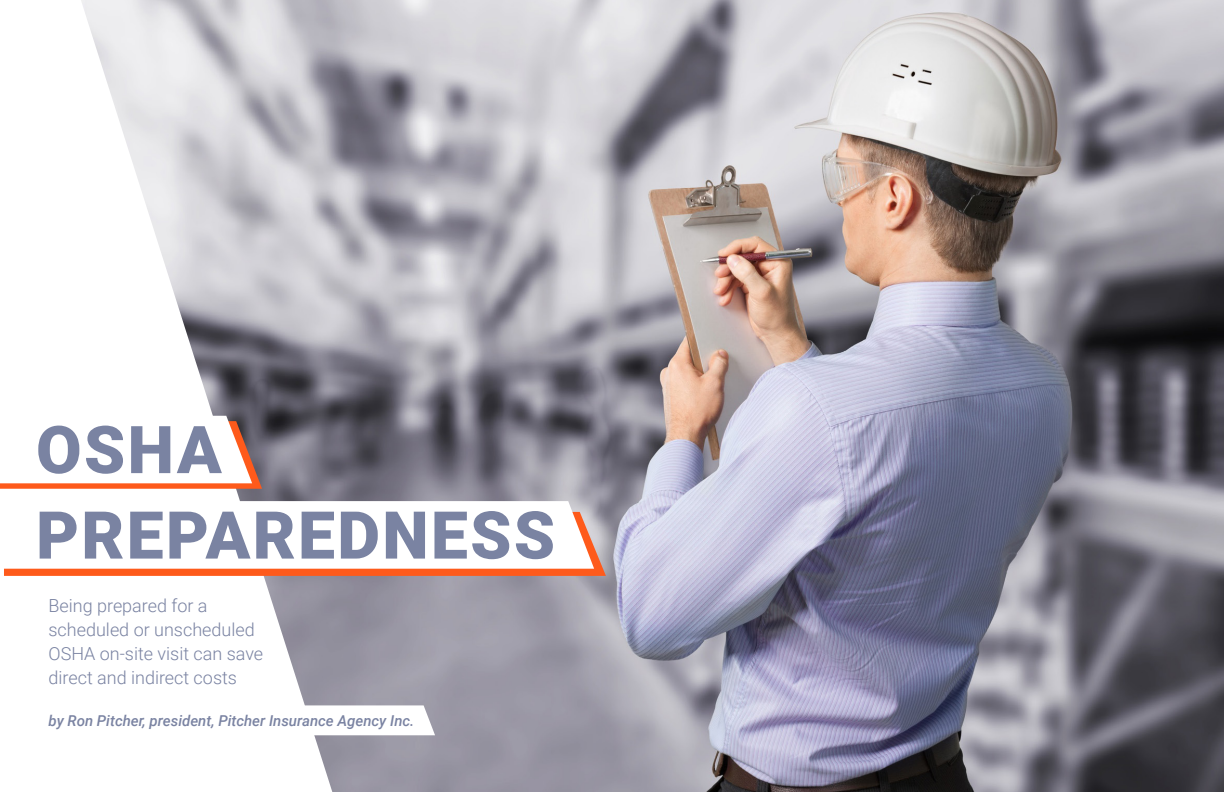
<style>
.page{position:relative;width:1224px;height:792px;background:#fff}
.page>*{position:absolute;margin:0;border:0;box-sizing:border-box;transform-origin:0 0}
.t1{font:900 66px/85.5px "Roboto";letter-spacing:.035em;color:#7a83a2}
.t2{font:300 18px/24px "Roboto";color:#7a83a2}
.t3{font:italic 500 15px "Roboto";color:#7a83a2}
</style>
<div class="page">
<img style="left:81px;top:0;width:1143px;height:792px">
<svg style="left:4px;top:512px;width:602px;height:64px;background:#f46630"></svg>
<svg style="left:0;top:416px;width:262px;height:73px"></svg>
<svg style="left:266px;top:705px;width:169px;height:30px"></svg>
<svg style="left:4px;top:501px;width:590px;height:68px"></svg>
<h1 class="t1" style="left:36px;top:404px;width:521px">OSHA<br>PREPAREDNESS</h1>
<p class="t2" style="left:49px;top:593px;width:216px">Being prepared for a scheduled or unscheduled<br>OSHA on-site visit can save direct and indirect costs</p>
<p class="t3" style="left:49px;top:710px;width:367px">by Ron Pitcher, president, Pitcher Insurance Agency Inc.</p>
</div>
